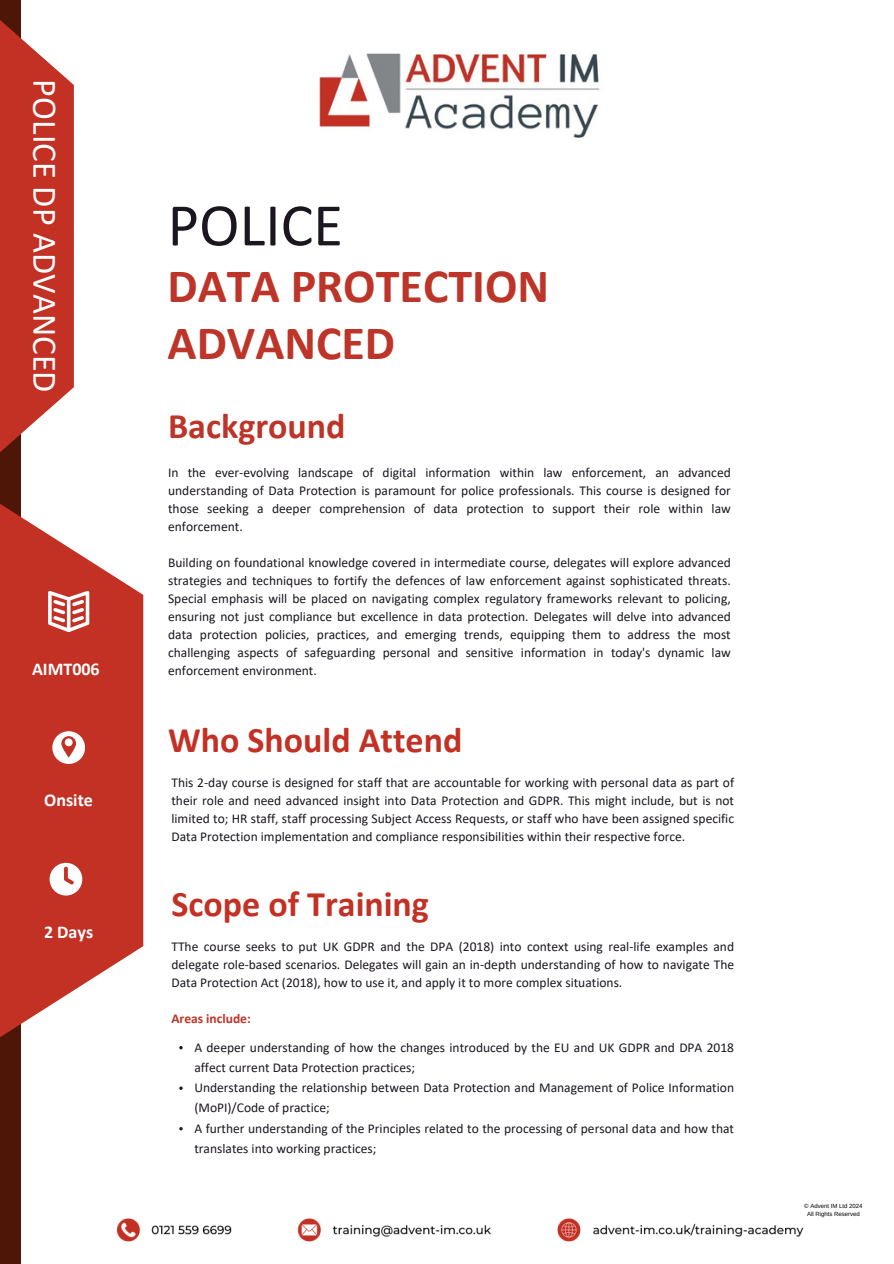
<style>
.page{position:relative;width:894px;height:1264px;background:#fff}
.page>*{position:absolute;margin:0;border:0;box-sizing:border-box;transform-origin:0 0}
.t1{font:61.05px "Calibri";color:#1b161f}
.t2{font:700 48px/57.3px "Calibri";color:#bd3428}
.t3{font:700 36px "Calibri";color:#c33024}
.t4{font:700 36px "Calibri";color:#bd3428}
.t5{font:34.5px "Calibri";color:#fff}
.t6{font:700 18px "Calibri";color:#fff}
.t7{font:13.5px/18px "Calibri";color:#1b161f;text-align:justify}
.t8{font:700 13.5px "Calibri";color:#bd3428}
.t9{font:6px "Arimo";color:#000}
</style>
<div class="page">
<div style="left:0;top:0;width:21px;height:1263px;background:#4d1607"></div>
<svg style="left:0;top:551px;width:143px;height:486px;background:#ca4b40"></svg>
<svg style="left:0;top:20px;width:74px;height:633px;fill:#c33024"></svg>
<svg style="left:179px;top:1046px;width:4px;height:3px"></svg>
<svg style="left:179px;top:1127px;width:4px;height:3px"></svg>
<svg style="left:48px;top:591px;width:41px;height:41px"></svg>
<svg style="left:50px;top:862px;width:32px;height:33px"></svg>
<svg style="left:52px;top:731px;width:33px;height:32px"></svg>
<img style="left:118px;top:1218px;width:686px;height:24px">
<img style="left:319px;top:53px;width:281px;height:85px">
<p class="t5" style="left:59px;top:79px;width:315px;rotate:90deg">POLICE DP ADVANCED</p>
<p class="t6" style="left:32px;top:661px;width:69px">AIMT006</p>
<h4 class="t6" style="left:44px;top:792px;width:50px">Onsite</h4>
<p class="t6" style="left:44px;top:924px;width:51px">2 Days</p>
<h5 class="t1" style="left:167px;top:199px;width:177px">POLICE</h5>
<h6 class="t2" style="left:167px;top:261px;width:383px">DATA PROTECTION<br>ADVANCED</h6>
<p class="t4" style="left:168px;top:410px;width:179px">Background</p>
<p class="t7" style="left:168px;top:465px;width:564px">In the ever-evolving landscape of digital information within law enforcement, an advanced understanding of Data Protection is paramount for police professionals. This course is designed for those seeking a deeper comprehension of data protection to support their role within law enforcement.</p>
<h4 class="t7" style="left:168px;top:555px;width:564px">Building on foundational knowledge covered in intermediate course, delegates will explore advanced strategies and techniques to fortify the defences of law enforcement against sophisticated threats.<br>Special emphasis will be placed on navigating complex regulatory frameworks relevant to policing, ensuring not just compliance but excellence in data protection. Delegates will delve into advanced data protection policies, practices, and emerging trends, equipping them to address the most challenging aspects of safeguarding personal and sensitive information in today's dynamic law enforcement environment.</h4>
<h6 class="t3" style="left:168px;top:724px;width:295px">Who Should Attend</h6>
<h4 class="t7" style="left:171px;top:774px;width:564px">This 2-day course is designed for staff that are accountable for working with personal data as part of their role and need advanced insight into Data Protection and GDPR. This might include, but is not limited to; HR staff, staff processing Subject Access Requests, or staff who have been assigned specific Data Protection implementation and compliance responsibilities within their respective force.</h4>
<p class="t3" style="left:171px;top:889px;width:259px">Scope of Training</p>
<h3 class="t7" style="left:171px;top:938px;width:564px">TThe course seeks to put UK GDPR and the DPA (2018) into context using real-life examples and delegate role-based scenarios. Delegates will gain an in-depth understanding of how to navigate The Data Protection Act (2018), how to use it, and apply it to more complex situations.</h3>
<p class="t8" style="left:171px;top:1012px;width:81px">Areas include:</p>
<h1 class="t7" style="left:194px;top:1038px;width:541px;line-height:20.2px">A deeper understanding of how the changes introduced by the EU and UK GDPR and DPA 2018 affect current Data Protection practices;</h1>
<h2 class="t7" style="left:194px;top:1078px;width:541px;line-height:20.2px">Understanding the relationship between Data Protection and Management of Police Information (MoPI)/Code of practice;</h2>
<p class="t7" style="left:194px;top:1119px;width:541px;line-height:20.2px">A further understanding of the Principles related to the processing of personal data and how that translates into working practices;</p>
<p class="t9" style="left:804px;top:1202px;width:60px">© Advent IM Ltd 2024</p>
<p class="t9" style="left:806px;top:1210px;width:54px">All Rights Reserved</p>
</div>
